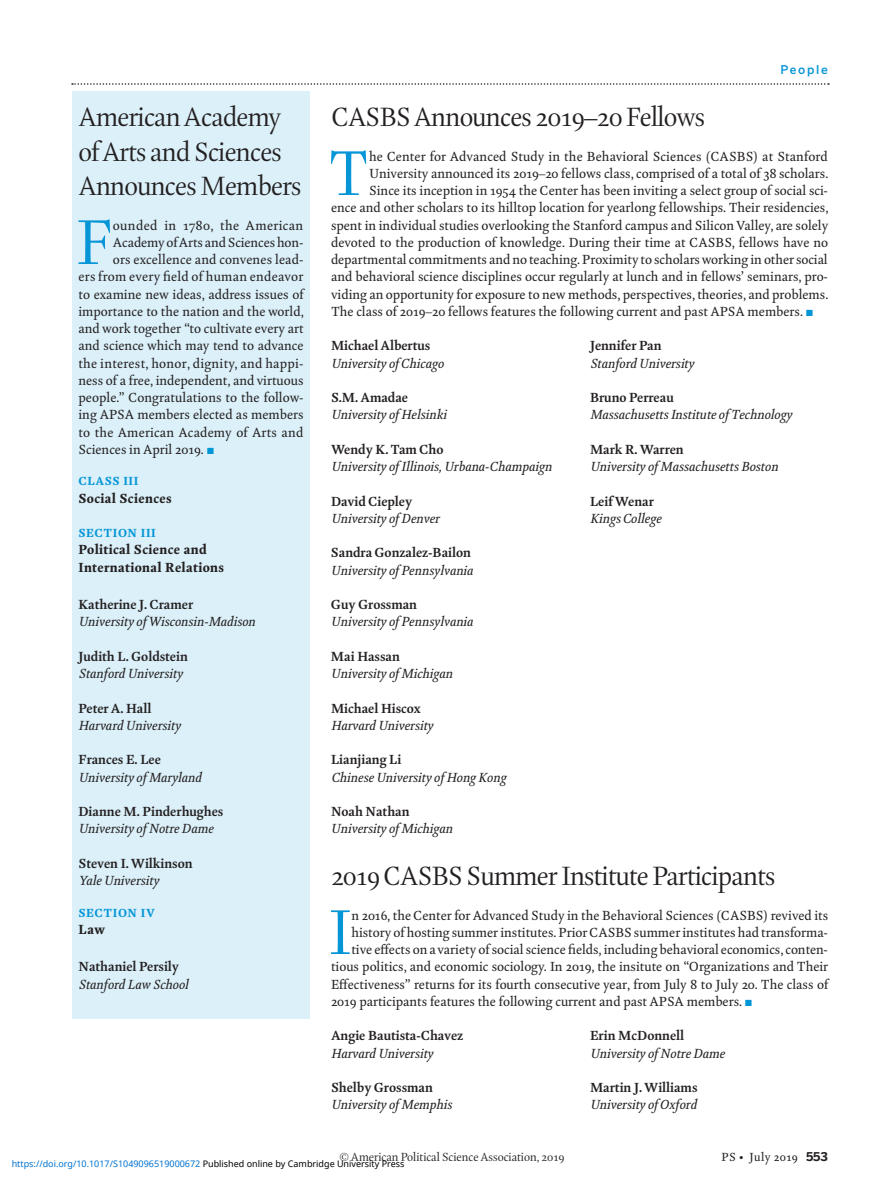
<style>
.page{position:relative;width:891px;height:1188px;background:#fff}
.page>*{position:absolute;margin:0;border:0;box-sizing:border-box;transform-origin:0 0}
._02_Text_3LineDropCa{font:64.65px "Kingfisher Display";color:#0696d7}
.People01_Head{font:27px/34.5px "Kingfisher Display";letter-spacing:-.03em;color:#231f20}
._02_Text_3LineDropCa-2{font:13.5px "Kingfisher";letter-spacing:-.005em;color:#231f20}
._01_Text{font:italic 13.5px "Kingfisher";letter-spacing:-.005em;color:#231f20}
._01_Text-2{font:700 13.5px "Kingfisher";letter-spacing:-.005em;color:#231f20}
._02_Text_3LineDropCa-3{font:13.5px "Kingfisher";letter-spacing:.015em;color:#231f20}
._05_SubheadB{font:800 13.5px/17.2px "Kingfisher";letter-spacing:.025em;color:#231f20}
._02_Text_3LineDropCa-4{font:13.5px "Kingfisher";letter-spacing:.02em;color:#231f20}
.t1{font:12px "Kingfisher Display";letter-spacing:-.005em;color:#231f20}
._05_SubheadA{font:800 12px "Kingfisher";letter-spacing:.045em;color:#0696d7}
.t2{font:12px "Kingfisher";letter-spacing:.025em;color:#231f20}
.t3{font:500 12px "Benton Sans";letter-spacing:.145em;color:#0696d7}
.t4{font:9px "Noto Sans";color:#0172cf}
.s1{font-family:"Times New Roman";color:#0096d6}
.s2{color:#000}
.s3{font-family:"Benton Sans";font-weight:700}
</style>
<div class="page">
<div style="left:73px;top:92px;width:237px;height:927px;background:#dbf0f9"></div>
<svg style="left:72px;top:83px;width:757px;height:2px"></svg>
<p class="People01_Head" style="left:78px;top:99px;width:225px">American Academy of Arts and Sciences<br>Announces Members</p>
<p class="_02_Text_3LineDropCa" style="left:77px;top:197px;width:38px">F</p>
<p class="_02_Text_3LineDropCa-4" style="left:113px;top:215px;width:192px">ounded in 1780, the American</p>
<p class="_02_Text_3LineDropCa-2" style="left:113px;top:233px;width:192px">Academy of Arts and Sciences hon-</p>
<p class="_02_Text_3LineDropCa-2" style="left:113px;top:250px;width:192px">ors excellence and convenes lead-</p>
<p class="_02_Text_3LineDropCa-3" style="left:78px;top:267px;width:226px">ers from every field of human endeavor</p>
<p class="_02_Text_3LineDropCa-2" style="left:78px;top:284px;width:227px">to examine new ideas, address issues of</p>
<p class="_02_Text_3LineDropCa-2" style="left:78px;top:302px;width:227px">importance to the nation and the world,</p>
<p class="_02_Text_3LineDropCa-2" style="left:78px;top:319px;width:227px">and work together “to cultivate every art</p>
<p class="_02_Text_3LineDropCa-2" style="left:78px;top:336px;width:227px">and science which may tend to advance</p>
<p class="_02_Text_3LineDropCa-3" style="left:78px;top:353px;width:227px">the interest, honor, dignity, and happi-</p>
<p class="_02_Text_3LineDropCa-2" style="left:78px;top:371px;width:227px">ness of a free, independent, and virtuous</p>
<p class="_02_Text_3LineDropCa-2" style="left:78px;top:388px;width:227px">people.” Congratulations to the follow-</p>
<p class="_02_Text_3LineDropCa-2" style="left:78px;top:405px;width:227px">ing APSA members elected as members</p>
<p class="_02_Text_3LineDropCa-2" style="left:78px;top:422px;width:226px">to the American Academy of Arts and</p>
<p class="_02_Text_3LineDropCa-2" style="left:78px;top:440px;width:137px">Sciences in April 2019. <span class="s1">■</span></p>
<p class="_05_SubheadA" style="left:78px;top:473px;width:61px">CLASS III</p>
<p class="_05_SubheadB" style="left:78px;top:489px;width:95px">Social Sciences</p>
<p class="_05_SubheadA" style="left:78px;top:525px;width:79px">SECTION III</p>
<p class="_05_SubheadB" style="left:78px;top:541px;width:147px">Political Science and<br>International Relations</p>
<p class="_01_Text-2" style="left:78px;top:595px;width:116px">Katherine J. Cramer</p>
<p class="_01_Text" style="left:78px;top:612px;width:179px">University of Wisconsin-Madison</p>
<p class="_01_Text-2" style="left:78px;top:647px;width:111px">Judith L. Goldstein</p>
<p class="_01_Text" style="left:78px;top:664px;width:106px">Stanford University</p>
<p class="_01_Text-2" style="left:78px;top:698px;width:74px">Peter A. Hall</p>
<p class="_01_Text" style="left:78px;top:716px;width:104px">Harvard University</p>
<p class="_01_Text-2" style="left:78px;top:750px;width:84px">Frances E. Lee</p>
<p class="_01_Text" style="left:78px;top:767px;width:125px">University of Maryland</p>
<p class="_01_Text-2" style="left:78px;top:802px;width:146px">Dianne M. Pinderhughes</p>
<p class="_01_Text" style="left:78px;top:819px;width:137px">University of Notre Dame</p>
<p class="_01_Text-2" style="left:78px;top:854px;width:116px">Steven I. Wilkinson</p>
<p class="_01_Text" style="left:78px;top:871px;width:82px">Yale University</p>
<p class="_05_SubheadA" style="left:78px;top:904px;width:78px">SECTION IV</p>
<p class="_05_SubheadB" style="left:78px;top:920px;width:28px">Law</p>
<p class="_01_Text-2" style="left:78px;top:957px;width:102px">Nathaniel Persily</p>
<p class="_01_Text" style="left:79px;top:974px;width:112px">Stanford Law School</p>
<p class="t3" style="left:781px;top:63px;width:49px">People</p>
<p class="People01_Head" style="left:331px;top:99px;width:376px">CASBS Announces 2019–20 Fellows</p>
<p class="_02_Text_3LineDropCa" style="left:328px;top:128px;width:43px">T</p>
<p class="_02_Text_3LineDropCa-2" style="left:369px;top:146px;width:460px">he Center for Advanced Study in the Behavioral Sciences (CASBS) at Stanford</p>
<p class="_02_Text_3LineDropCa-2" style="left:369px;top:164px;width:461px">University announced its 2019–20 fellows class, comprised of a total of 38 scholars.</p>
<p class="_02_Text_3LineDropCa-2" style="left:369px;top:181px;width:460px">Since its inception in 1954 the Center has been inviting a select group of social sci-</p>
<p class="_02_Text_3LineDropCa-2" style="left:331px;top:198px;width:499px">ence and other scholars to its hilltop location for yearlong fellowships. Their residencies,</p>
<p class="_02_Text_3LineDropCa-2" style="left:331px;top:215px;width:499px">spent in individual studies overlooking the Stanford campus and Silicon Valley, are solely</p>
<p class="_02_Text_3LineDropCa-2" style="left:331px;top:233px;width:499px">devoted to the production of knowledge. During their time at CASBS, fellows have no</p>
<p class="_02_Text_3LineDropCa-2" style="left:331px;top:250px;width:498px">departmental commitments and no teaching. Proximity to scholars working in other social</p>
<p class="_02_Text_3LineDropCa-2" style="left:331px;top:267px;width:499px">and behavioral science disciplines occur regularly at lunch and in fellows’ seminars, pro-</p>
<p class="_02_Text_3LineDropCa-2" style="left:331px;top:284px;width:499px">viding an opportunity for exposure to new methods, perspectives, theories, and problems.</p>
<p class="_02_Text_3LineDropCa-2" style="left:331px;top:302px;width:484px">The class of 2019–20 fellows features the following current and past APSA members. <span class="s1">■</span></p>
<p class="_01_Text-2" style="left:331px;top:336px;width:101px">Michael Albertus</p>
<p class="_01_Text" style="left:331px;top:353px;width:115px">University of Chicago</p>
<p class="_01_Text-2" style="left:331px;top:388px;width:79px">S.M. Amadae</p>
<p class="_01_Text" style="left:331px;top:405px;width:117px">University of Helsinki</p>
<p class="_01_Text-2" style="left:331px;top:440px;width:114px">Wendy K. Tam Cho</p>
<p class="_01_Text" style="left:331px;top:457px;width:223px">University of Illinois, Urbana-Champaign</p>
<p class="_01_Text-2" style="left:331px;top:491px;width:83px">David Ciepley</p>
<p class="_01_Text" style="left:331px;top:509px;width:110px">University of Denver</p>
<p class="_01_Text-2" style="left:331px;top:543px;width:142px">Sandra Gonzalez-Bailon</p>
<p class="_01_Text" style="left:331px;top:560px;width:144px">University of Pennsylvania</p>
<p class="_01_Text-2" style="left:331px;top:595px;width:88px">Guy Grossman</p>
<p class="_01_Text" style="left:331px;top:612px;width:144px">University of Pennsylvania</p>
<p class="_01_Text-2" style="left:331px;top:647px;width:70px">Mai Hassan</p>
<p class="_01_Text" style="left:331px;top:664px;width:123px">University of Michigan</p>
<p class="_01_Text-2" style="left:331px;top:698px;width:92px">Michael Hiscox</p>
<p class="_01_Text" style="left:331px;top:716px;width:104px">Harvard University</p>
<p class="_01_Text-2" style="left:331px;top:750px;width:72px">Lianjiang Li</p>
<p class="_01_Text" style="left:331px;top:767px;width:177px">Chinese University of Hong Kong</p>
<p class="_01_Text-2" style="left:331px;top:802px;width:80px">Noah Nathan</p>
<p class="_01_Text" style="left:331px;top:819px;width:123px">University of Michigan</p>
<p class="_01_Text-2" style="left:590px;top:336px;width:73px">Jennifer Pan</p>
<p class="_01_Text" style="left:590px;top:353px;width:106px">Stanford University</p>
<p class="_01_Text-2" style="left:590px;top:388px;width:85px">Bruno Perreau</p>
<p class="_01_Text" style="left:590px;top:405px;width:204px">Massachusetts Institute of Technology</p>
<p class="_01_Text-2" style="left:590px;top:440px;width:95px">Mark R. Warren</p>
<p class="_01_Text" style="left:590px;top:457px;width:190px">University of Massachusetts Boston</p>
<p class="_01_Text-2" style="left:590px;top:491px;width:65px">Leif Wenar</p>
<p class="_01_Text" style="left:590px;top:509px;width:73px">Kings College</p>
<p class="People01_Head" style="left:331px;top:858px;width:446px">2019 CASBS Summer Institute Participants</p>
<p class="_02_Text_3LineDropCa" style="left:329px;top:887px;width:24px">I</p>
<p class="_02_Text_3LineDropCa-2" style="left:351px;top:905px;width:478px">n 2016, the Center for Advanced Study in the Behavioral Sciences (CASBS) revived its</p>
<p class="_02_Text_3LineDropCa-2" style="left:351px;top:923px;width:478px">history of hosting summer institutes. Prior CASBS summer institutes had transforma-</p>
<p class="_02_Text_3LineDropCa-2" style="left:351px;top:940px;width:478px">tive effects on a variety of social science fields, including behavioral economics, conten-</p>
<p class="_02_Text_3LineDropCa-2" style="left:331px;top:957px;width:499px">tious politics, and economic sociology. In 2019, the insitute on “Organizations and Their</p>
<p class="_02_Text_3LineDropCa-2" style="left:331px;top:974px;width:499px">Effectiveness” returns for its fourth consecutive year, from July 8 to July 20. The class of</p>
<p class="_02_Text_3LineDropCa-2" style="left:331px;top:992px;width:423px">2019 participants features the following current and past APSA members. <span class="s1">■</span></p>
<p class="_01_Text-2" style="left:331px;top:1026px;width:134px">Angie Bautista-Chavez</p>
<p class="_01_Text" style="left:331px;top:1043px;width:104px">Harvard University</p>
<p class="_01_Text-2" style="left:331px;top:1078px;width:103px">Shelby Grossman</p>
<p class="_01_Text" style="left:331px;top:1095px;width:123px">University of Memphis</p>
<p class="_01_Text-2" style="left:590px;top:1026px;width:96px">Erin McDonnell</p>
<p class="_01_Text" style="left:590px;top:1043px;width:137px">University of Notre Dame</p>
<p class="_01_Text-2" style="left:590px;top:1078px;width:109px">Martin J. Williams</p>
<p class="_01_Text" style="left:590px;top:1095px;width:108px">University of Oxford</p>
<p class="t1" style="left:340px;top:1148px;width:226px">© American Political Science Association, 2019</p>
<p class="t4" style="left:12px;top:1157px;width:394px">https://doi.org/10.1017/S1049096519000672 <span class="s2">Published online by Cambridge University Press</span></p>
<p class="t2" style="left:722px;top:1149px;width:108px">PS • July 2019 <span class="s3">553</span></p>
</div>
